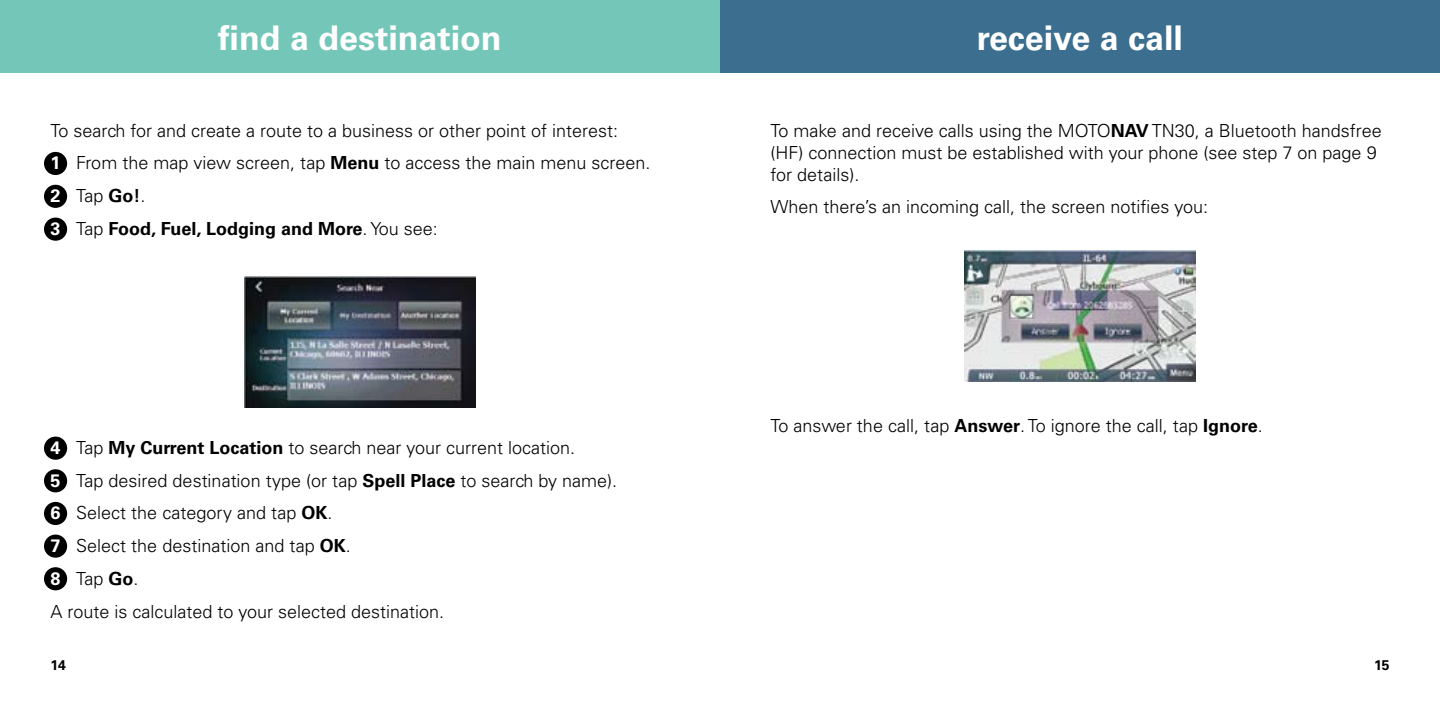
<style>
.page{position:relative;width:1440px;height:720px;background:#fff}
.page>*{position:absolute;margin:0;border:0;box-sizing:border-box;transform-origin:0 0}
.t1{font:700 34px "Univers";color:#fff}
.t2{font:300 18px/32.8px "Univers";color:#000}
.t3{font:700 14px "Univers";color:#000}
.s1{font-weight:700;color:#fff}
.s2{font-weight:700}
</style>
<div class="page">
<div style="left:720px;top:0;width:720px;height:73px;background:#3b6e8f"></div>
<img style="left:965px;top:250px;width:230px;height:132px">
<div style="left:44px;top:437px;width:23px;height:23px;background:#000;border-radius:50%"></div>
<div style="left:44px;top:469px;width:23px;height:23px;background:#000;border-radius:50%"></div>
<div style="left:44px;top:502px;width:23px;height:23px;background:#000;border-radius:50%"></div>
<div style="left:44px;top:535px;width:23px;height:23px;background:#000;border-radius:50%"></div>
<div style="left:44px;top:567px;width:23px;height:23px;background:#000;border-radius:50%"></div>
<div style="left:44px;top:152px;width:23px;height:23px;background:#000;border-radius:50%"></div>
<div style="left:44px;top:185px;width:23px;height:23px;background:#000;border-radius:50%"></div>
<div style="left:44px;top:218px;width:23px;height:23px;background:#000;border-radius:50%"></div>
<div style="left:0;top:0;width:720px;height:73px;background:#74c7b8"></div>
<img style="left:245px;top:277px;width:230px;height:131px">
<h1 class="t1" style="left:218px;top:18px;width:285px">find a destination</h1>
<p class="t2" style="left:50px;top:114px;width:602px">To search for and create a route to a business or other point of interest:<br><span class="s1">1</span> From the map view screen, tap <span class="s2">Menu</span> to access the main menu screen.<br><span class="s1">2</span> Tap <span class="s2">Go!</span>.<br><span class="s1">3</span> Tap <span class="s2">Food, Fuel, Lodging and More</span>. You see:</p>
<p class="t2" style="left:50px;top:431px;width:568px"><span class="s1">4</span> Tap <span class="s2">My Current Location</span> to search near your current location.<br><span class="s1">5</span> Tap desired destination type (or tap <span class="s2">Spell Place</span> to search by name).<br><span class="s1">6</span> Select the category and tap <span class="s2">OK</span>.<br><span class="s1">7</span> Select the destination and tap <span class="s2">OK</span>.<br><span class="s1">8</span> Tap <span class="s2">Go</span>.<br>A route is calculated to your selected destination.</p>
<h1 class="t1" style="left:977px;top:18px;width:208px">receive a call</h1>
<p class="t2" style="left:770px;top:119px;width:613px;line-height:22px">To make and receive calls using the MOTO<span class="s2">NAV</span> TN30, a Bluetooth handsfree (HF) connection must be established with your phone (see step 7 on page 9 for details).</p>
<p class="t2" style="left:770px;top:191px;width:439px">When there’s an incoming call, the screen notifies you:</p>
<p class="t2" style="left:770px;top:410px;width:494px">To answer the call, tap <span class="s2">Answer</span>. To ignore the call, tap <span class="s2">Ignore</span>.</p>
<p class="t3" style="left:50px;top:657px;width:17px">14</p>
<p class="t3" style="left:1374px;top:656px;width:17px">15</p>
</div>
